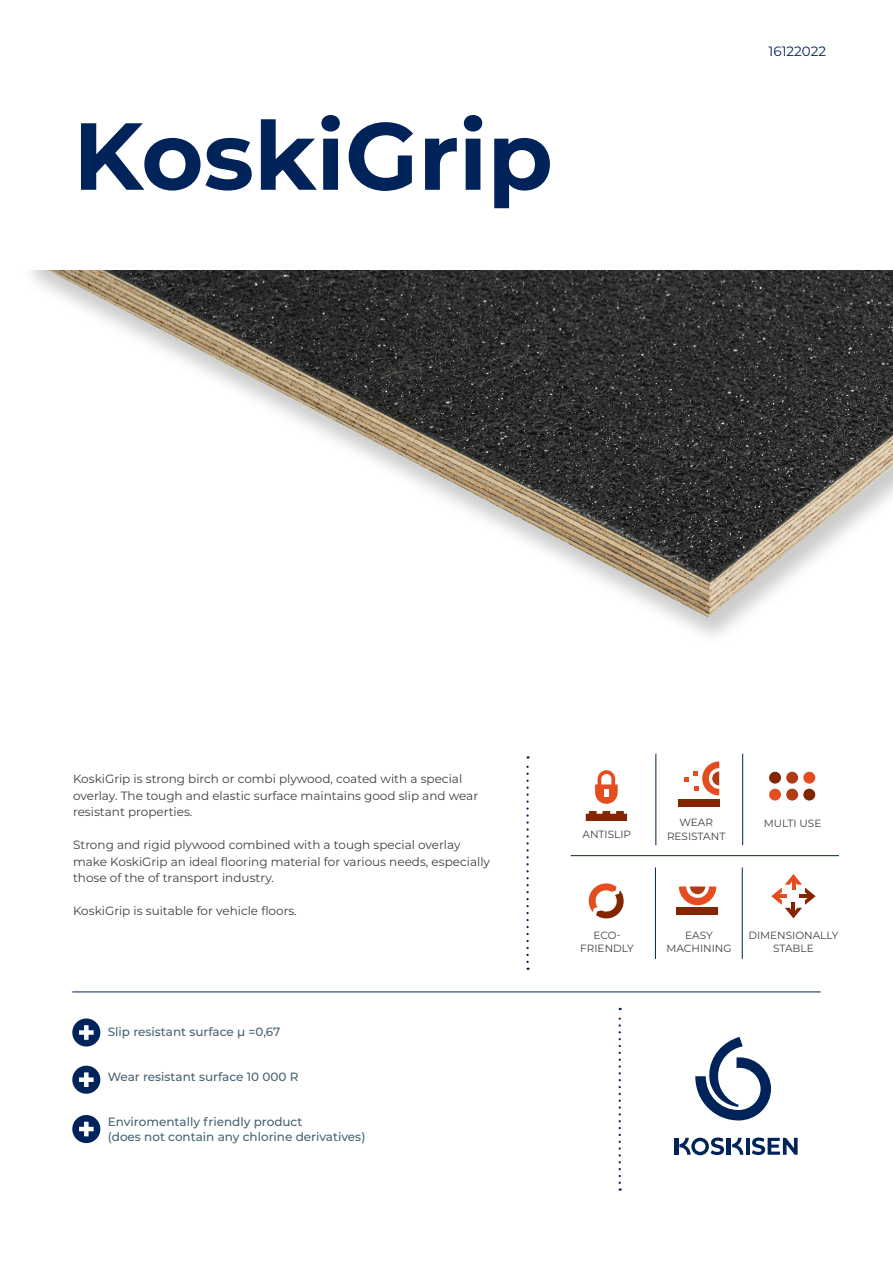
<style>
.page{position:relative;width:893px;height:1263px;background:#fff}
.page>*{position:absolute;margin:0;border:0;box-sizing:border-box;transform-origin:0 0}
.t1{font:700 94.95px "Montserrat";color:#002359}
.base{font:13.5px "Montserrat";color:#002359}
.base-2{font:12px/16.5px "Montserrat";color:#3e3e3f}
.Benefits_list{font:500 12px "Montserrat";color:#476372}
.icon_text{font:10.5px/13.5px "Montserrat";color:#3e3e3f;text-align:center}
</style>
<div class="page">
<img style="left:30px;top:270px;width:863px;height:366px">
<hr style="left:746px;top:1138px;width:3px;height:17px;background:#002359">
<hr style="left:674px;top:1138px;width:4px;height:17px;background:#002359">
<hr style="left:727px;top:1138px;width:4px;height:17px;background:#002359">
<svg style="left:752px;top:1137px;width:46px;height:18px"></svg>
<svg style="left:679px;top:1137px;width:45px;height:18px"></svg>
<svg style="left:732px;top:1138px;width:11px;height:17px"></svg>
<svg style="left:695px;top:1037px;width:76px;height:83px"></svg>
<svg style="left:619px;top:1008px;width:2px;height:183px"></svg>
<hr style="left:72px;top:991px;width:749px;height:1px;background:#002359">
<svg style="left:526px;top:756px;width:3px;height:206px"></svg>
<div style="left:72px;top:1018px;width:28px;height:28px;background:#002359;border-radius:50%"></div>
<div style="left:84px;top:1025px;width:5px;height:15px;background:#fff"></div>
<div style="left:79px;top:1030px;width:15px;height:5px;background:#fff"></div>
<div style="left:72px;top:1066px;width:28px;height:28px;background:#002359;border-radius:50%"></div>
<div style="left:84px;top:1072px;width:5px;height:15px;background:#fff"></div>
<div style="left:79px;top:1077px;width:15px;height:5px;background:#fff"></div>
<div style="left:72px;top:1115px;width:28px;height:28px;background:#002359;border-radius:50%"></div>
<div style="left:84px;top:1122px;width:5px;height:14px;background:#fff"></div>
<hr style="left:79px;top:1127px;width:15px;height:4px;background:#fff">
<hr style="left:656px;top:754px;width:1px;height:91px;background:#002359">
<hr style="left:742px;top:754px;width:1px;height:91px;background:#002359">
<hr style="left:655px;top:867px;width:1px;height:92px;background:#002359">
<hr style="left:742px;top:867px;width:1px;height:92px;background:#002359">
<svg style="left:684px;top:778px;width:4px;height:4px"></svg>
<svg style="left:694px;top:761px;width:25px;height:34px"></svg>
<div style="left:678px;top:799px;width:41px;height:7px;background:#832501"></div>
<svg style="left:586px;top:811px;width:41px;height:10px"></svg>
<svg style="left:595px;top:770px;width:23px;height:34px"></svg>
<svg style="left:588px;top:883px;width:36px;height:36px"></svg>
<div style="left:677px;top:907px;width:41px;height:7px;background:#832501"></div>
<svg style="left:679px;top:886px;width:37px;height:19px"></svg>
<hr style="left:571px;top:855px;width:268px;height:1px;background:#002359">
<div style="left:769px;top:772px;width:12px;height:12px;background:#832501;border-radius:50%"></div>
<div style="left:803px;top:789px;width:12px;height:11px;background:#832501;border-radius:50%"></div>
<div style="left:786px;top:772px;width:12px;height:12px;background:#b23a14;border-radius:50%"></div>
<div style="left:786px;top:789px;width:12px;height:11px;background:#b23a14;border-radius:50%"></div>
<div style="left:803px;top:772px;width:12px;height:12px;background:#e54c20;border-radius:50%"></div>
<div style="left:769px;top:789px;width:12px;height:11px;background:#e54c20;border-radius:50%"></div>
<svg style="left:771px;top:874px;width:45px;height:44px"></svg>
<h1 class="t1" style="left:73px;top:88px;width:481px">KoskiGrip</h1>
<p class="base" style="left:769px;top:42px;width:59px">16122022</p>
<p class="base-2" style="left:73px;top:770px;width:407px">KoskiGrip is strong birch or combi plywood, coated with a special overlay. The tough and elastic surface maintains good slip and wear resistant properties.</p>
<p class="base-2" style="left:73px;top:836px;width:419px">Strong and rigid plywood combined with a tough special overlay make KoskiGrip an ideal flooring material for various needs, especially those of the of transport industry.</p>
<p class="base-2" style="left:73px;top:902px;width:225px">KoskiGrip is suitable for vehicle floors.</p>
<p class="Benefits_list" style="left:108px;top:1024px;width:174px">Slip resistant surface µ =0,67</p>
<p class="Benefits_list" style="left:108px;top:1069px;width:192px">Wear resistant surface 10 000 R</p>
<p class="Benefits_list" style="left:108px;top:1114px;width:196px">Enviromentally friendly product</p>
<p class="Benefits_list" style="left:108px;top:1129px;width:259px">(does not contain any chlorine derivatives)</p>
<p class="icon_text" style="left:679px;top:815px;width:35px">WEAR</p>
<p class="icon_text" style="left:582px;top:827px;width:50px">ANTISLIP</p>
<p class="icon_text" style="left:667px;top:829px;width:60px">RESISTANT</p>
<p class="icon_text" style="left:764px;top:816px;width:59px">MULTI USE</p>
<p class="icon_text" style="left:580px;top:928px;width:55px">ECO-<br>FRIENDLY</p>
<p class="icon_text" style="left:666px;top:928px;width:67px">EASY<br>MACHINING</p>
<p class="icon_text" style="left:748px;top:928px;width:92px">DIMENSIONALLY<br>STABLE</p>
</div>
